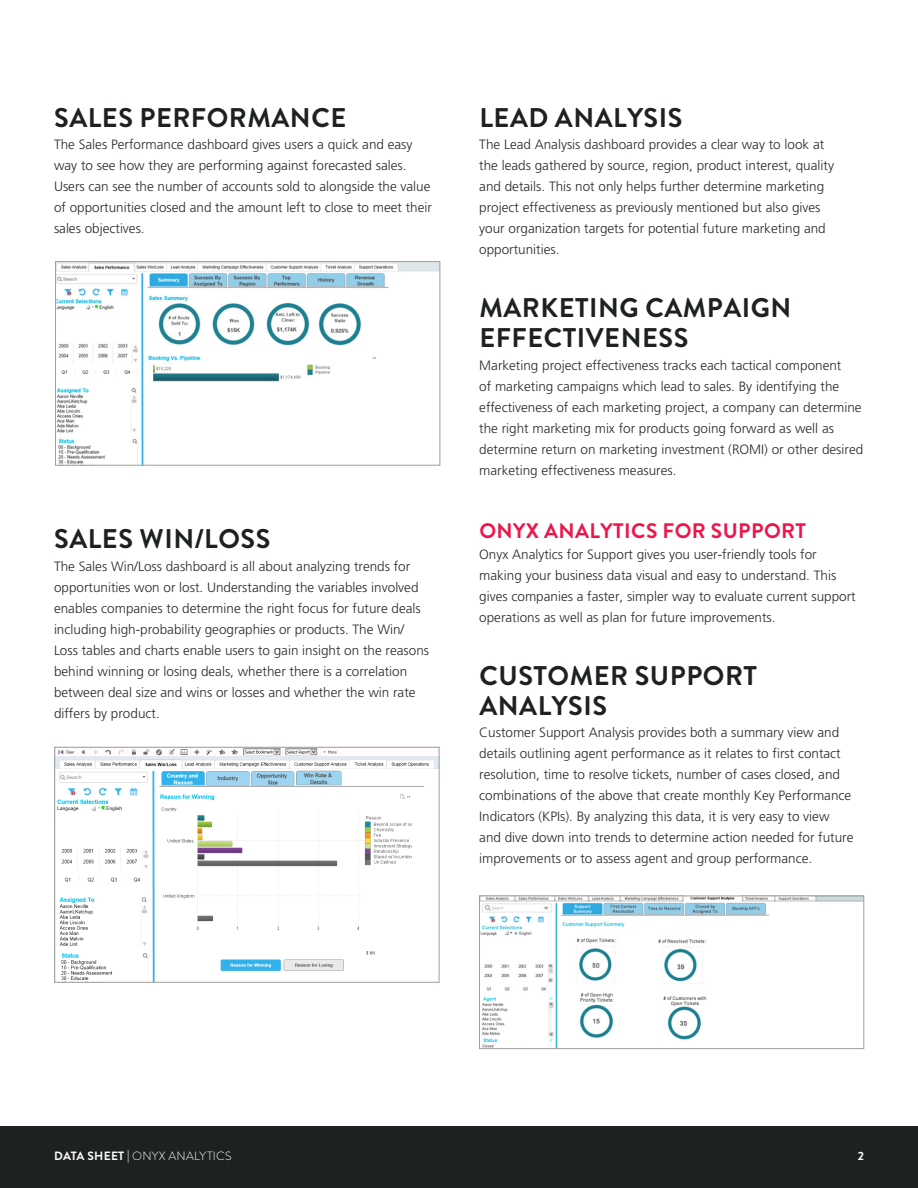
<style>
.page{position:relative;width:918px;height:1188px;background:#fff}
.page>*{position:absolute;margin:0;border:0;box-sizing:border-box;transform-origin:0 0}
.t1{font:700 27px/30px "Brandon Grotesque";letter-spacing:.02em;color:#1d211f}
.t2{font:700 21px "Brandon Grotesque";letter-spacing:.02em;color:#ed164b}
.t3{font:300 13.5px/21px "Frutiger LT Std";color:#282b29}
.t4{font:300 12px "Brandon Grotesque";letter-spacing:.02em;color:#fff}
.t5{font:700 12px "Brandon Grotesque";color:#fff}
.s1{font-weight:700}
.s2{font-weight:400}
</style>
<div class="page">
<div style="left:0;top:1126px;width:918px;height:62px;background:#1d211f"></div>
<img style="left:57px;top:263px;width:381px;height:200px">
<div style="left:55px;top:261px;width:385px;height:204px;border:1px solid #a19f9e"></div>
<img style="left:57px;top:749px;width:380px;height:231px">
<div style="left:55px;top:747px;width:384px;height:235px;border:1px solid #a19f9e"></div>
<img style="left:481px;top:898px;width:381px;height:149px">
<div style="left:479px;top:896px;width:385px;height:153px;border:1px solid #a19f9e"></div>
<p class="t1" style="left:54px;top:103px;width:294px">SALES PERFORMANCE</p>
<p class="t3" style="left:54px;top:134px;width:380px">The Sales Performance dashboard gives users a quick and easy way to see how they are performing against forecasted sales.<br>Users can see the number of accounts sold to alongside the value of opportunities closed and the amount left to close to meet their sales objectives.</p>
<p class="t1" style="left:54px;top:525px;width:218px">SALES WIN/LOSS</p>
<p class="t3" style="left:54px;top:556px;width:377px">The Sales Win/Loss dashboard is all about analyzing trends for opportunities won or lost. Understanding the variables involved enables companies to determine the right focus for future deals including high-probability geographies or products. The Win/ Loss tables and charts enable users to gain insight on the reasons behind winning or losing deals, whether there is a correlation between deal size and wins or losses and whether the win rate differs by product.</p>
<p class="t1" style="left:479px;top:103px;width:205px">LEAD ANALYSIS</p>
<p class="t3" style="left:479px;top:134px;width:356px">The Lead Analysis dashboard provides a clear way to look at the leads gathered by source, region, product interest, quality and details. This not only helps further determine marketing project effectiveness as previously mentioned but also gives your organization targets for potential future marketing and opportunities.</p>
<p class="t1" style="left:479px;top:294px;width:314px">MARKETING CAMPAIGN<br>EFFECTIVENESS</p>
<p class="t3" style="left:479px;top:355px;width:386px">Marketing project effectiveness tracks each tactical component<br>of marketing campaigns which lead to sales. By identifying the effectiveness of each marketing project, a company can determine the right marketing mix for products going forward as well as determine return on marketing investment (ROMI) or other desired marketing effectiveness measures.</p>
<p class="t2" style="left:479px;top:516px;width:328px">ONYX ANALYTICS FOR SUPPORT</p>
<p class="t3" style="left:479px;top:544px;width:378px">Onyx Analytics for Support gives you user-friendly tools for making your business data visual and easy to understand. This gives companies a faster, simpler way to evaluate current support operations as well as plan for future improvements.</p>
<p class="t1" style="left:479px;top:661px;width:279px">CUSTOMER SUPPORT<br>ANALYSIS</p>
<p class="t3" style="left:479px;top:722px;width:376px">Customer Support Analysis provides both a summary view and details outlining agent performance as it relates to first contact resolution, time to resolve tickets, number of cases closed, and combinations of the above that create monthly Key Performance Indicators (KPIs). By analyzing this data, it is very easy to view and dive down into trends to determine action needed for future improvements or to assess agent and group performance.</p>
<p class="t4" style="left:54px;top:1148px;width:179px"><span class="s1">DATA SHEET</span> <span class="s2">|</span> ONYX ANALYTICS</p>
<p class="t5" style="left:858px;top:1148px;width:8px">2</p>
</div>
